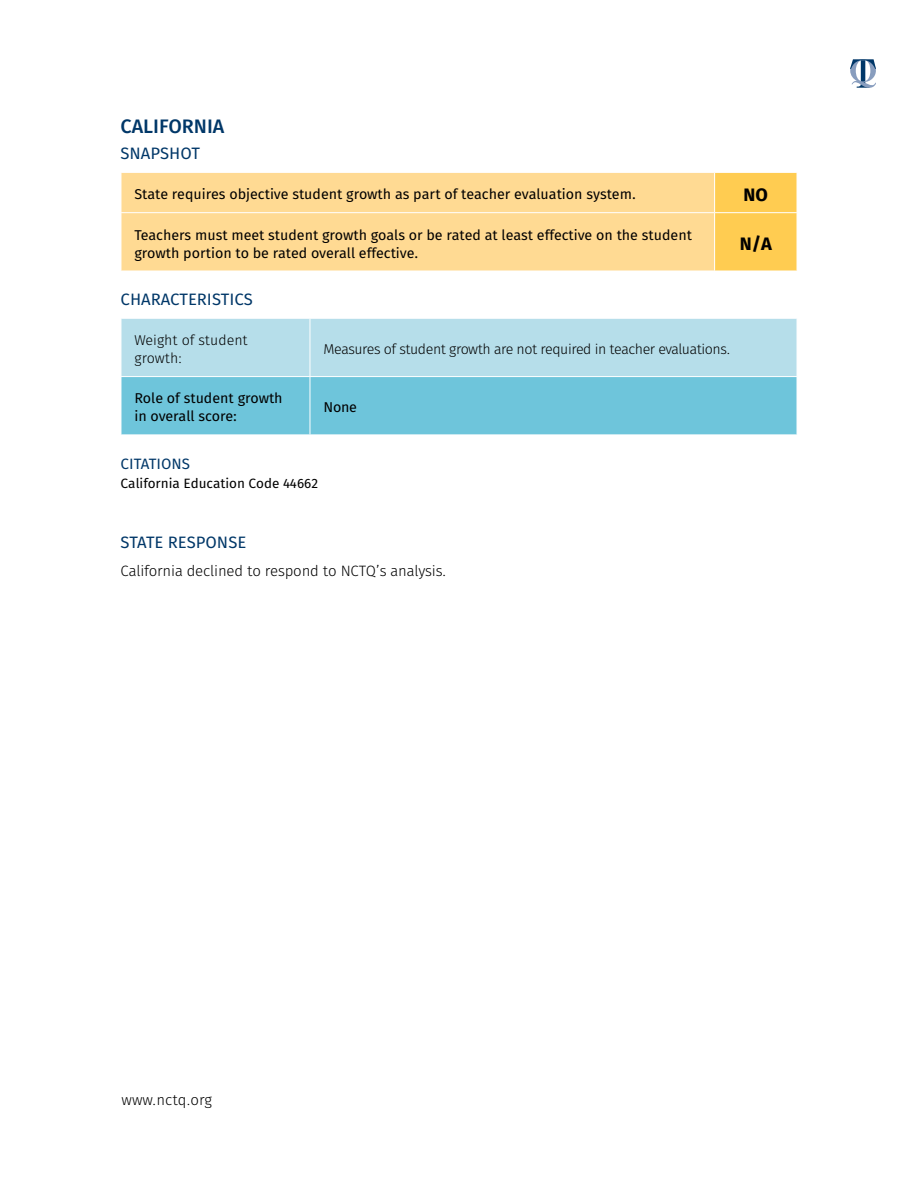
<style>
.page{position:relative;width:918px;height:1188px;background:#fff}
.page>*{position:absolute;margin:0;border:0;box-sizing:border-box;transform-origin:0 0}
.t1{font:19.5px "Fira Sans OT Medium";color:#003768}
.t2{font:700 18px "Fira Sans OT";color:#000}
.t3{font:16.5px "Fira Sans OT";color:#003768}
.t4{font:15px "Fira Sans OT Light";letter-spacing:-.01em;color:#000}
.t5{font:15px "Fira Sans OT";color:#003768}
.t6{font:14.25px/18px "Fira Sans OT";color:#000}
.t7{font:14.25px "Fira Sans OT Light";letter-spacing:-.03em;color:#000}
.t8{font:14.25px/18px "Fira Sans OT Light";color:#000}
.t9{font:13.5px "Fira Sans OT";color:#000}
</style>
<div class="page">
<svg style="left:850px;top:59px;width:26px;height:29px"></svg>
<div style="left:122px;top:173px;width:592px;height:98px;background:#ffda93"></div>
<div style="left:715px;top:173px;width:82px;height:98px;background:#ffcc51"></div>
<hr style="left:121px;top:212px;width:594px;height:1px;background:#fff">
<hr style="left:715px;top:212px;width:82px;height:1px;background:#fff">
<svg style="left:122px;top:319px;width:675px;height:116px"></svg>
<hr style="left:310px;top:319px;width:1px;height:57px;background:#fff">
<hr style="left:121px;top:376px;width:189px;height:1px;background:#fff">
<hr style="left:310px;top:376px;width:487px;height:1px;background:#fff">
<hr style="left:310px;top:377px;width:1px;height:58px;background:#fff">
<h1 class="t1" style="left:121px;top:113px;width:105px">CALIFORNIA</h1>
<p class="t3" style="left:121px;top:142px;width:81px">SNAPSHOT</p>
<p class="t6" style="left:134px;top:186px;width:503px">State requires objective student growth as part of teacher evaluation system.</p>
<p class="t2" style="left:744px;top:182px;width:26px">NO</p>
<p class="t6" style="left:134px;top:227px;width:559px">Teachers must meet student growth goals or be rated at least effective on the student growth portion to be rated overall effective.</p>
<p class="t2" style="left:740px;top:231px;width:34px">N/A</p>
<p class="t3" style="left:121px;top:288px;width:134px">CHARACTERISTICS</p>
<p class="t8" style="left:134px;top:332px;width:115px">Weight of student growth:</p>
<p class="t7" style="left:323px;top:339px;width:408px">Measures of student growth are not required in teacher evaluations.</p>
<p class="t6" style="left:134px;top:390px;width:150px">Role of student growth in overall score:</p>
<p class="t6" style="left:323px;top:399px;width:35px">None</p>
<p class="t5" style="left:121px;top:453px;width:71px">CITATIONS</p>
<p class="t9" style="left:121px;top:474px;width:199px">California Education Code 44662</p>
<p class="t3" style="left:121px;top:531px;width:127px">STATE RESPONSE</p>
<p class="t4" style="left:121px;top:560px;width:327px">California declined to respond to NCTQ’s analysis.</p>
<p class="t4" style="left:122px;top:1089px;width:92px">www.nctq.org</p>
</div>
